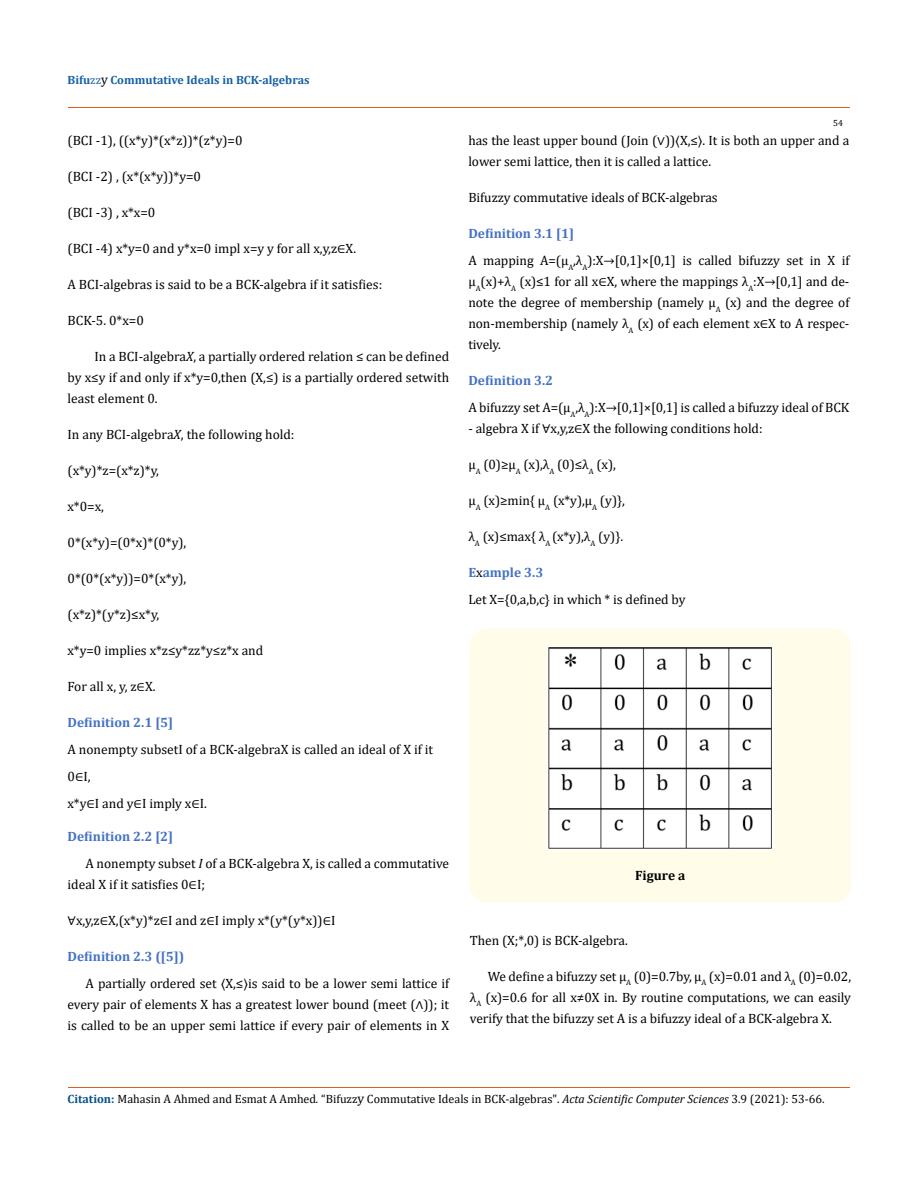
<style>
.page{position:relative;width:917px;height:1188px;background:#fff}
.page>*{position:absolute;margin:0;border:0;box-sizing:border-box;transform-origin:0 0}
.t1{font:13.5px/21px "Cambria";letter-spacing:-.005em;color:#000}
.t2{font:700 13.5px "Cambria";color:#4472c4}
.t3{font:700 13.5px "Cambria";color:#000}
.t4{font:12px "Cambria";color:#000}
.t5{font:700 12px "Cambria";color:#1560a6}
.t6{font:9px "Cambria";color:#000}
.s1{font-weight:400}
.s2{font-weight:400;font-size:13.5px;color:#000}
.s3{font-style:italic}
.s4{font-weight:700;color:#4472c4}
.s5{font-weight:700;color:#035089}
.s6{font-size:13.5px}
</style>
<div class="page">
<div style="left:469px;top:628px;width:382px;height:275px;background:#fffde9;border-radius:18px"></div>
<img style="left:547px;top:646px;width:226px;height:203px">
<hr style="left:68px;top:108px;width:781px;height:1px;background:#e05d1a">
<hr style="left:68px;top:1087px;width:781px;height:1px;background:#e05d1a">
<p class="t5" style="left:68px;top:71px;width:243px">Bifu<span class="s1">zz</span><span class="s2">y</span> Commutative Ideals in BCK-algebras</p>
<p class="t1" style="left:68px;top:130px;width:176px">(BCI -1), ((x*y)*(x*z))*(z*y)=0</p>
<p class="t1" style="left:68px;top:166px;width:135px">(BCI -2) , (x*(x*y))*y=0</p>
<p class="t1" style="left:68px;top:202px;width:89px">(BCI -3) , x*x=0</p>
<p class="t1" style="left:68px;top:238px;width:290px">(BCI -4) x*y=0 and y*x=0 impl x=y y for all x,y,z∈X.</p>
<p class="t1" style="left:68px;top:274px;width:316px">A BCI-algebras is said to be a BCK-algebra if it satisfies:</p>
<p class="t1" style="left:68px;top:310px;width:78px">BCK-5. 0*x=0</p>
<p class="t1" style="left:68px;top:346px;width:383px;text-align:justify;text-indent:27px">In a BCI-algebra<span class="s3">X</span>, a partially ordered relation ≤ can be defined by x≤y if and only if x*y=0,then (X,≤) is a partially ordered setwith least element 0.</p>
<p class="t1" style="left:68px;top:424px;width:228px">In any BCI-algebra<span class="s3">X</span>, the following hold:</p>
<p class="t1" style="left:68px;top:460px;width:93px">(x*y)*z=(x*z)*y,</p>
<p class="t1" style="left:68px;top:496px;width:38px">x*0=x,</p>
<p class="t1" style="left:68px;top:532px;width:120px">0*(x*y)=(0*x)*(0*y),</p>
<p class="t1" style="left:68px;top:568px;width:120px">0*(0*(x*y))=0*(x*y),</p>
<p class="t1" style="left:68px;top:604px;width:93px">(x*z)*(y*z)≤x*y,</p>
<p class="t1" style="left:68px;top:640px;width:197px">x*y=0 implies x*z≤y*zz*y≤z*x and</p>
<p class="t1" style="left:68px;top:676px;width:89px">For all x, y, z∈X.</p>
<p class="t2" style="left:68px;top:713px;width:107px">Definition 2.1 [5]</p>
<p class="t1" style="left:68px;top:736px;width:367px;line-height:27px">A nonempty subsetI of a BCK-algebraX is called an ideal of X if it<br>0∈I,<br>x*y∈I and y∈I imply x∈I.</p>
<p class="t1" style="left:85px;top:823px;width:365px;line-height:27px;text-indent:-18px"><span class="s4">Definition 2.2 [2]<br></span>A nonempty subset <span class="s3">I</span> of a BCK-algebra X, is called a commutative</p>
<p class="t1" style="left:67px;top:874px;width:139px">ideal X if it satisfies 0∈I;</p>
<p class="t1" style="left:67px;top:910px;width:269px">∀x,y,z∈X,(x*y)*z∈I and z∈I imply x*(y*(y*x))∈I</p>
<p class="t2" style="left:67px;top:947px;width:118px">Definition 2.3 ([5])</p>
<p class="t1" style="left:67px;top:973px;width:383px;text-align:justify;text-indent:18px">A partially ordered set ⟨X,≤⟩is said to be a lower semi lattice if every pair of elements X has a greatest lower bound (meet (∧)); it is called to be an upper semi lattice if every pair of elements in X</p>
<p class="t6" style="left:833px;top:118px;width:11px">54</p>
<p class="t1" style="left:468px;top:130px;width:382px">has the least upper bound (Join (∨))⟨X,≤⟩. It is both an upper and a lower semi lattice, then it is called a lattice.</p>
<p class="t1" style="left:468px;top:187px;width:251px">Bifuzzy commutative ideals of BCK-algebras</p>
<p class="t1" style="left:468px;top:220px;width:382px;line-height:26.8px"><span class="s4">Definition 3.1 [1]<br></span>A mapping A=(μ<sub>A</sub>,λ<sub>A</sub>):X→[0,1]×[0,1] is called bifuzzy set in X if</p>
<p class="t1" style="left:468px;top:271px;width:382px;text-align:justify">μ<sub>A</sub>(x)+λ<sub>A</sub> (x)≤1 for all x∈X, where the mappings λ<sub>A</sub>:X→[0,1] and de&shy;note the degree of membership (namely μ<sub>A</sub> (x) and the degree of non-membership (namely λ<sub>A</sub> (x) of each element x∈X to A respec&shy;tively.</p>
<p class="t1" style="left:468px;top:367px;width:382px;line-height:27px"><span class="s4">Definition 3.2<br></span>A bifuzzy set A=(μ<sub>A</sub>,λ<sub>A</sub>):X→[0,1]×[0,1] is called a bifuzzy ideal of BCK</p>
<p class="t1" style="left:468px;top:418px;width:296px">- algebra X if ∀x,y,z∈X the following conditions hold:</p>
<p class="t1" style="left:468px;top:454px;width:149px">μ<sub>A</sub> (0)≥μ<sub>A</sub> (x),λ<sub>A</sub> (0)≤λ<sub>A</sub> (x),</p>
<p class="t1" style="left:468px;top:490px;width:158px">μ<sub>A</sub> (x)≥min{ μ<sub>A</sub> (x*y),μ<sub>A</sub> (y)},</p>
<p class="t1" style="left:468px;top:526px;width:156px">λ<sub>A</sub> (x)≤max{ λ<sub>A</sub> (x*y),λ<sub>A</sub> (y)}.</p>
<p class="t1" style="left:468px;top:559px;width:218px;line-height:27px"><span class="s4">E</span>x<span class="s4">ample 3.3<br></span>Let X={0,a,b,c} in which * is defined by</p>
<p class="t3" style="left:635px;top:866px;width:52px">Figure a</p>
<p class="t1" style="left:470px;top:930px;width:159px">Then (X;*,0) is BCK-algebra.</p>
<p class="t1" style="left:470px;top:966px;width:383px;text-align:justify;text-indent:18px">We define a bifuzzy set μ<sub>A</sub> (0)=0.7by, μ<sub>A</sub> (x)=0.01 and λ<sub>A</sub> (0)=0.02, λ<sub>A</sub> (x)=0.6 for all x≠0X in. By routine computations, we can easily verify that the bifuzzy set A is a bifuzzy ideal of a BCK-algebra X.</p>
<p class="t4" style="left:68px;top:1091px;width:758px"><span class="s5">Citation:</span> Mahasin A Ahmed and Esmat A Amhed<span class="s3">.</span> “Bifuzz<span class="s6">y</span> Commutative Ideals in BCK-algebras". <span class="s3">Acta Scientific Computer Sciences</span> 3.9 (2021): 53-66.</p>
</div>
